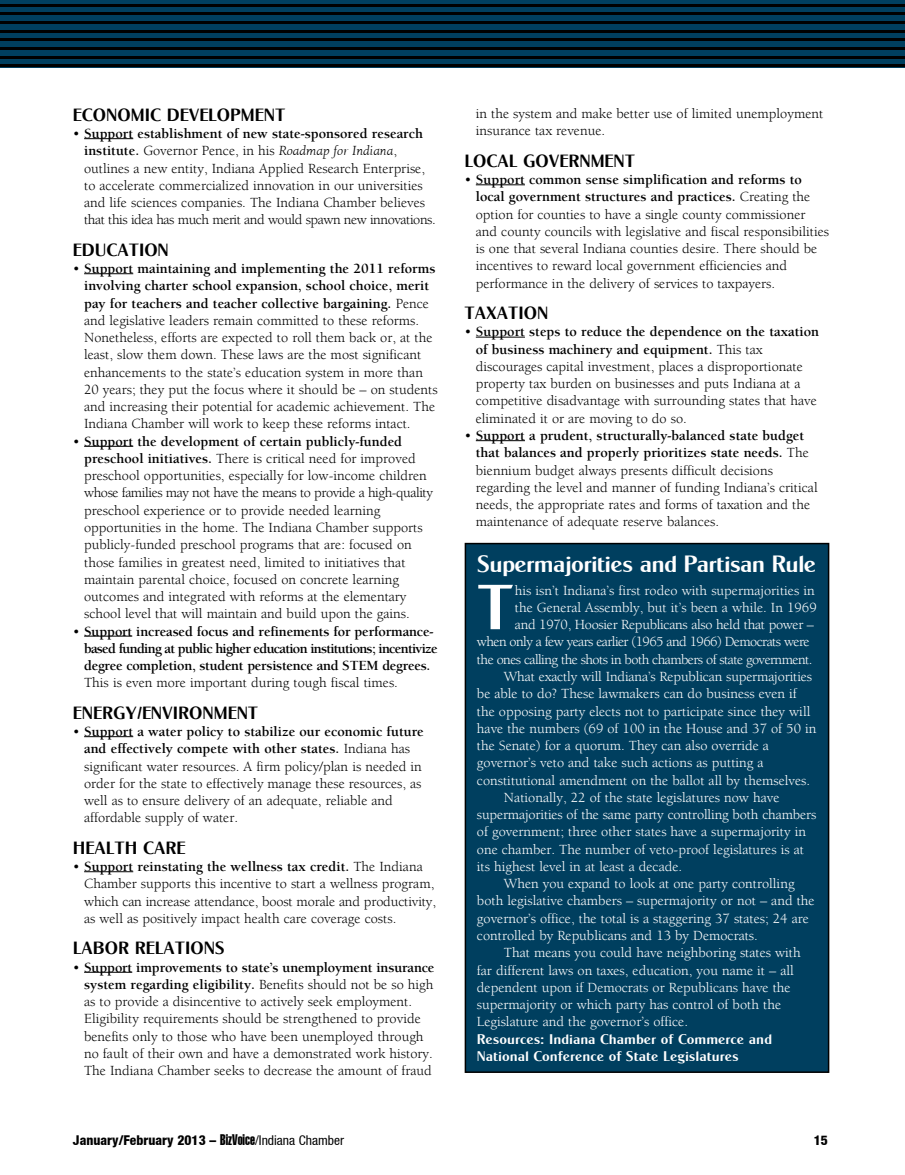
<style>
.page{position:relative;width:905px;height:1175px;background:#fff}
.page>*{position:absolute;margin:0;border:0;box-sizing:border-box;transform-origin:0 0}
.t1{font:64.05px "Cg Globe Gothic Bd";color:#fff}
.t2{font:24px "Cg Globe Gothic Bd";letter-spacing:-.03em;color:#fff}
.t3{font:18px "Cg Globe Gothic Bd";color:#000}
.t4{font:14.25px/17.2px "Berkeley";color:#000}
.t5{font:14.25px "Berkeley";color:#fff}
.t6{font:700 14.25px/17.2px "Berkeley";letter-spacing:-.02em;color:#000}
.t7{font:14.25px "Berkeley";letter-spacing:-.04em;color:#fff}
.t8{font:14.25px "Cg Globe Gothic Bd";color:#fff}
.t9{font:14.25px "Berkeley";letter-spacing:-.02em;color:#fff}
.t10{font:800 condensed 13.5px "Helvetica Neue";color:#000}
.s1{font-weight:700}
.s2{font-style:italic}
.s3{font-weight:400}
.s4{font-family:"Helvetica Extra Compressed";font-weight:400;font-stretch:normal;font-size:15px}
</style>
<div class="page">
<div style="left:0;top:0;width:904px;height:67px;background:#003f5f"></div>
<hr style="left:0;top:4px;width:904px;height:2px;background:#000">
<hr style="left:0;top:12px;width:904px;height:3px;background:#000">
<hr style="left:0;top:21px;width:904px;height:3px;background:#000">
<hr style="left:0;top:30px;width:904px;height:2px;background:#000">
<hr style="left:0;top:38px;width:904px;height:3px;background:#000">
<hr style="left:0;top:47px;width:904px;height:3px;background:#000">
<hr style="left:0;top:56px;width:904px;height:2px;background:#000">
<hr style="left:0;top:64px;width:904px;height:3px;background:#000">
<hr style="left:84px;top:138px;width:49px;height:1px;background:#000">
<hr style="left:84px;top:273px;width:49px;height:1px;background:#000">
<hr style="left:84px;top:446px;width:49px;height:1px;background:#000">
<hr style="left:84px;top:636px;width:48px;height:1px;background:#000">
<hr style="left:84px;top:736px;width:49px;height:1px;background:#000">
<hr style="left:84px;top:871px;width:49px;height:1px;background:#000">
<hr style="left:84px;top:972px;width:48px;height:1px;background:#000">
<hr style="left:476px;top:184px;width:49px;height:1px;background:#000">
<hr style="left:476px;top:337px;width:49px;height:1px;background:#000">
<hr style="left:476px;top:440px;width:49px;height:1px;background:#000">
<div style="left:465px;top:543px;width:363px;height:529px;background:#003f5f"></div>
<div style="left:464px;top:543px;width:365px;height:529px;border:2px solid #000"></div>
<p class="t3" style="left:73px;top:104px;width:214px">ECONOMIC DEVELOPMENT</p>
<p class="t4" style="left:84px;top:125px;width:353px;text-indent:-11px">• <span class="s1">Support establishment of new state-sponsored research institute.</span> Governor Pence, in his <span class="s2">Roadmap for Indiana</span>, outlines a new entity, Indiana Applied Research Enterprise, to accelerate commercialized innovation in our universities and life sciences companies. The Indiana Chamber believes that this idea has much merit and would spawn new innovations.</p>
<p class="t3" style="left:73px;top:239px;width:97px">EDUCATION</p>
<p class="t4" style="left:84px;top:260px;width:355px;text-indent:-11px">• <span class="s1">Support maintaining and implementing the 2011 reforms involving charter school expansion, school choice, merit pay for teachers and teacher collective bargaining.</span> Pence and legislative leaders remain committed to these reforms.<br>Nonetheless, efforts are expected to roll them back or, at the least, slow them down. These laws are the most significant enhancements to the state’s education system in more than 20 years; they put the focus where it should be – on students and increasing their potential for academic achievement. The Indiana Chamber will work to keep these reforms intact.</p>
<p class="t4" style="left:84px;top:433px;width:350px;text-indent:-11px">• <span class="s1">Support the development of certain publicly-funded preschool initiatives.</span> There is critical need for improved preschool opportunities, especially for low-income children whose families may not have the means to provide a high-quality preschool experience or to provide needed learning opportunities in the home. The Indiana Chamber supports publicly-funded preschool programs that are: focused on those families in greatest need, limited to initiatives that maintain parental choice, focused on concrete learning outcomes and integrated with reforms at the elementary school level that will maintain and build upon the gains.</p>
<p class="t6" style="left:84px;top:622px;width:355px;text-indent:-11px"><span class="s3">•</span> Support increased focus and refinements for performance&shy;based funding at public higher education institutions; incentivize degree completion, student persistence and STEM degrees.<br><span class="s3">This is even more important during tough fiscal times.</span></p>
<p class="t3" style="left:73px;top:701px;width:187px">ENERGY/ENVIRONMENT</p>
<p class="t4" style="left:84px;top:723px;width:341px;text-indent:-11px">• <span class="s1">Support a water policy to stabilize our economic future and effectively compete with other states.</span> Indiana has significant water resources. A firm policy/plan is needed in order for the state to effectively manage these resources, as well as to ensure delivery of an adequate, reliable and affordable supply of water.</p>
<p class="t3" style="left:73px;top:836px;width:114px">HEALTH CARE</p>
<p class="t4" style="left:84px;top:858px;width:353px;text-indent:-11px">• <span class="s1">Support reinstating the wellness tax credit.</span> The Indiana Chamber supports this incentive to start a wellness program, which can increase attendance, boost morale and productivity, as well as positively impact health care coverage costs.</p>
<p class="t3" style="left:73px;top:937px;width:153px">LABOR RELATIONS</p>
<p class="t4" style="left:84px;top:958px;width:352px;text-indent:-11px">• <span class="s1">Support improvements to state’s unemployment insurance system regarding eligibility.</span> Benefits should not be so high as to provide a disincentive to actively seek employment.<br>Eligibility requirements should be strengthened to provide benefits only to those who have been unemployed through no fault of their own and have a demonstrated work history.<br>The Indiana Chamber seeks to decrease the amount of fraud</p>
<p class="t4" style="left:476px;top:105px;width:349px">in the system and make better use of limited unemployment insurance tax revenue.</p>
<p class="t3" style="left:464px;top:150px;width:172px">LOCAL GOVERNMENT</p>
<p class="t4" style="left:476px;top:171px;width:355px;text-indent:-11px">• <span class="s1">Support common sense simplification and reforms to local government structures and practices.</span> Creating the option for counties to have a single county commissioner and county councils with legislative and fiscal responsibilities is one that several Indiana counties desire. There should be incentives to reward local government efficiencies and performance in the delivery of services to taxpayers.</p>
<p class="t3" style="left:464px;top:302px;width:85px">TAXATION</p>
<p class="t4" style="left:476px;top:324px;width:344px;text-indent:-11px">• <span class="s1">Support steps to reduce the dependence on the taxation of business machinery and equipment.</span> This tax discourages capital investment, places a disproportionate property tax burden on businesses and puts Indiana at a competitive disadvantage with surrounding states that have eliminated it or are moving to do so.</p>
<p class="t4" style="left:476px;top:427px;width:343px;text-indent:-11px">• <span class="s1">Support a prudent, structurally-balanced state budget that balances and properly prioritizes state needs.</span> The biennium budget always presents difficult decisions regarding the level and manner of funding Indiana’s critical needs, the appropriate rates and forms of taxation and the maintenance of adequate reserve balances.</p>
<p class="t2" style="left:477px;top:549px;width:341px">Supermajorities and Partisan Rule</p>
<p class="t1" style="left:477px;top:568px;width:38px">T</p>
<p class="t5" style="left:515px;top:582px;width:301px">his isn’t Indiana’s first rodeo with supermajorities in</p>
<p class="t5" style="left:515px;top:600px;width:303px">the General Assembly, but it’s been a while. In 1969</p>
<p class="t9" style="left:515px;top:617px;width:300px">and 1970, Hoosier Republicans also held that power –</p>
<p class="t7" style="left:477px;top:634px;width:334px">when only a few years earlier (1965 and 1966) Democrats were</p>
<p class="t7" style="left:477px;top:651px;width:337px">the ones calling the shots in both chambers of state government.</p>
<p class="t5" style="left:504px;top:669px;width:309px">What exactly will Indiana’s Republican supermajorities</p>
<p class="t5" style="left:477px;top:686px;width:321px">be able to do? These lawmakers can do business even if</p>
<p class="t5" style="left:477px;top:703px;width:335px">the opposing party elects not to participate since they will</p>
<p class="t5" style="left:477px;top:721px;width:341px">have the numbers (69 of 100 in the House and 37 of 50 in</p>
<p class="t5" style="left:477px;top:738px;width:293px">the Senate) for a quorum. They can also override a</p>
<p class="t5" style="left:477px;top:755px;width:288px">governor’s veto and take such actions as putting a</p>
<p class="t5" style="left:477px;top:772px;width:335px">constitutional amendment on the ballot all by themselves.</p>
<p class="t5" style="left:504px;top:790px;width:277px">Nationally, 22 of the state legislatures now have</p>
<p class="t5" style="left:477px;top:807px;width:341px">supermajorities of the same party controlling both chambers</p>
<p class="t5" style="left:477px;top:824px;width:330px">of government; three other states have a supermajority in</p>
<p class="t5" style="left:477px;top:841px;width:328px">one chamber. The number of veto-proof legislatures is at</p>
<p class="t5" style="left:477px;top:859px;width:207px">its highest level in at least a decade.</p>
<p class="t5" style="left:504px;top:876px;width:292px">When you expand to look at one party controlling</p>
<p class="t5" style="left:477px;top:893px;width:339px">both legislative chambers – supermajority or not – and the</p>
<p class="t5" style="left:477px;top:910px;width:333px">governor’s office, the total is a staggering 37 states; 24 are</p>
<p class="t5" style="left:477px;top:928px;width:282px">controlled by Republicans and 13 by Democrats.</p>
<p class="t5" style="left:504px;top:945px;width:298px">That means you could have neighboring states with</p>
<p class="t5" style="left:477px;top:962px;width:318px">far different laws on taxes, education, you name it – all</p>
<p class="t5" style="left:477px;top:979px;width:315px">dependent upon if Democrats or Republicans have the</p>
<p class="t5" style="left:477px;top:997px;width:305px">supermajority or which party has control of both the</p>
<p class="t5" style="left:477px;top:1014px;width:212px">Legislature and the governor’s office.</p>
<p class="t8" style="left:477px;top:1030px;width:296px">Resources: Indiana Chamber of Commerce and</p>
<p class="t8" style="left:477px;top:1047px;width:263px">National Conference of State Legislatures</p>
<p class="t10" style="left:73px;top:1132px;width:272px">January/February 2013 – <span class="s4">BizVoice</span><span class="s3">/Indiana Chamber</span></p>
<p class="t10" style="left:813px;top:1132px;width:16px">15</p>
</div>
